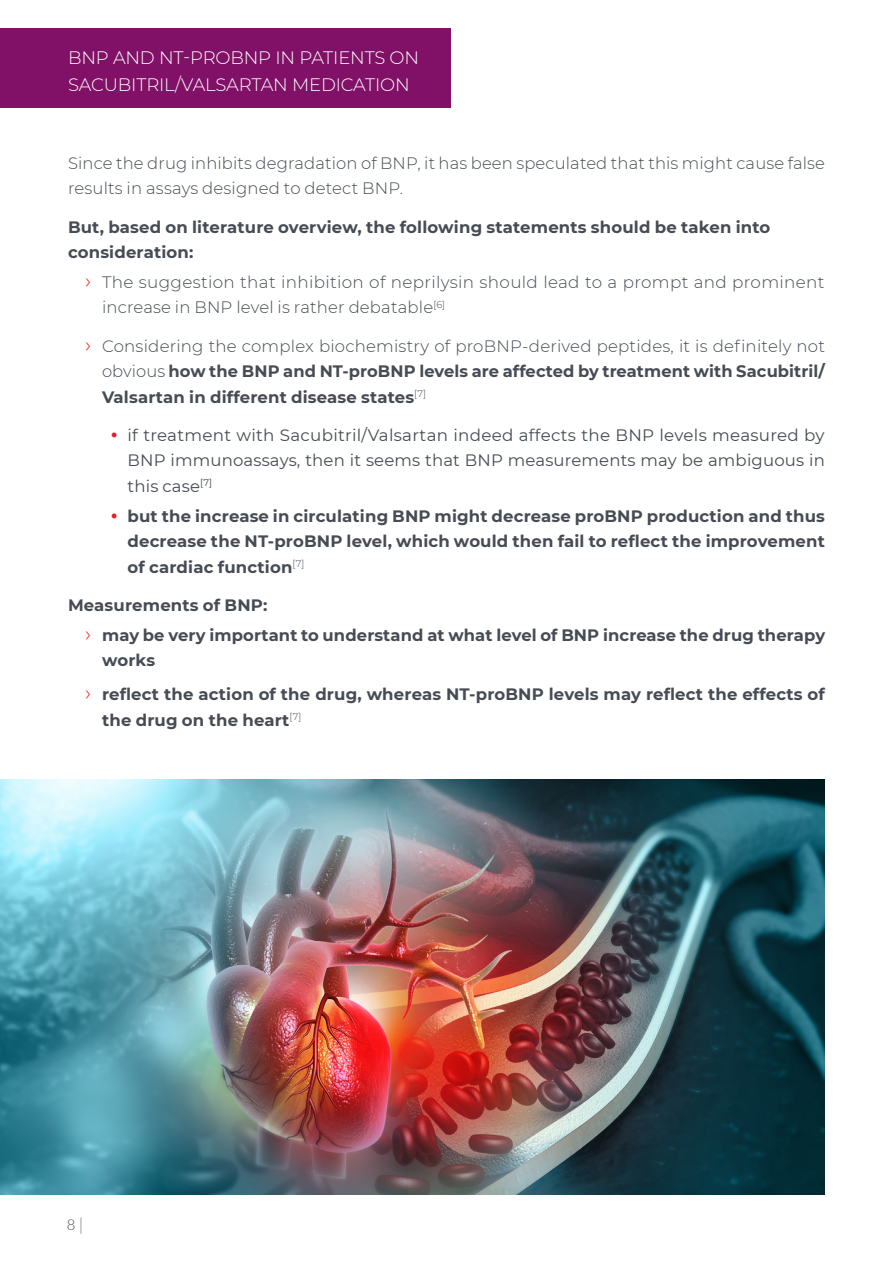
<style>
.page{position:relative;width:893px;height:1263px;background:#fff}
.page>*{position:absolute;margin:0;border:0;box-sizing:border-box;transform-origin:0 0}
.SubTitles{font:300 18px/27px "Montserrat";letter-spacing:-.01em;color:#fff}
.Body_Text{font:700 16.5px/25.5px "Montserrat";letter-spacing:.01em;color:#464b54}
.Body_Text-2{font:300 16.5px/25.5px "Montserrat";letter-spacing:.01em;color:#464b54}
.t1{font:16.5px/25.5px "Montserrat";letter-spacing:.01em;color:#464b54;text-align:justify}
.t2{font:300 15px "Lato";color:#464b54}
.s1{font-size:21px;color:#ee1d23}
.s2{font-weight:300;font-size:21px;color:#ee1d23}
.s3{font-weight:300}
</style>
<div class="page">
<img style="left:0;top:779px;width:825px;height:416px">
<div style="left:0;top:28px;width:451px;height:80px;background:#811067"></div>
<p class="SubTitles" style="left:68px;top:43px;width:353px">BNP AND NT-PROBNP IN PATIENTS ON<br>SACUBITRIL/VALSARTAN MEDICATION</p>
<p class="Body_Text-2" style="left:68px;top:150px;width:758px">Since the drug inhibits degradation of BNP, it has been speculated that this might cause false results in assays designed to detect BNP.</p>
<p class="Body_Text" style="left:68px;top:213px;width:704px">But, based on literature overview, the following statements should be taken into consideration:</p>
<p class="Body_Text-2" style="left:102px;top:269px;width:724px;text-indent:-17px"><span class="s1">›</span> The suggestion that inhibition of neprilysin should lead to a prompt and prominent increase in BNP level is rather debatable<sup>[6]</sup></p>
<p class="Body_Text" style="left:102px;top:332px;width:724px;text-align:justify;text-indent:-17px"><span class="s2">›</span> <span class="s3">Considering the complex biochemistry of proBNP-derived peptides, it is definitely not obvious</span> how the BNP and NT-proBNP levels are affected by treatment with Sacubitril/ Valsartan in different disease states<sup>[7]</sup></p>
<p class="t1" style="left:128px;top:422px;width:699px">if treatment with Sacubitril/Valsartan indeed affects the BNP levels measured by BNP immunoassays, then it seems that BNP measurements may be ambiguous in this case<sup>[7]</sup></p>
<p class="Body_Text" style="left:128px;top:502px;width:699px;text-align:justify">but the increase in circulating BNP might decrease proBNP production and thus decrease the NT-proBNP level, which would then fail to reflect the improvement of cardiac function<sup>[7]</sup></p>
<p class="Body_Text" style="left:68px;top:591px;width:201px">Measurements of BNP:</p>
<p class="Body_Text" style="left:102px;top:621px;width:725px;text-indent:-17px"><span class="s2">›</span> may be very important to understand at what level of BNP increase the drug therapy works</p>
<p class="Body_Text" style="left:102px;top:681px;width:724px;text-indent:-17px"><span class="s2">›</span> reflect the action of the drug, whereas NT-proBNP levels may reflect the effects of the drug on the heart<sup>[7]</sup></p>
<p class="t2" style="left:67px;top:1214px;width:21px">8│</p>
</div>
